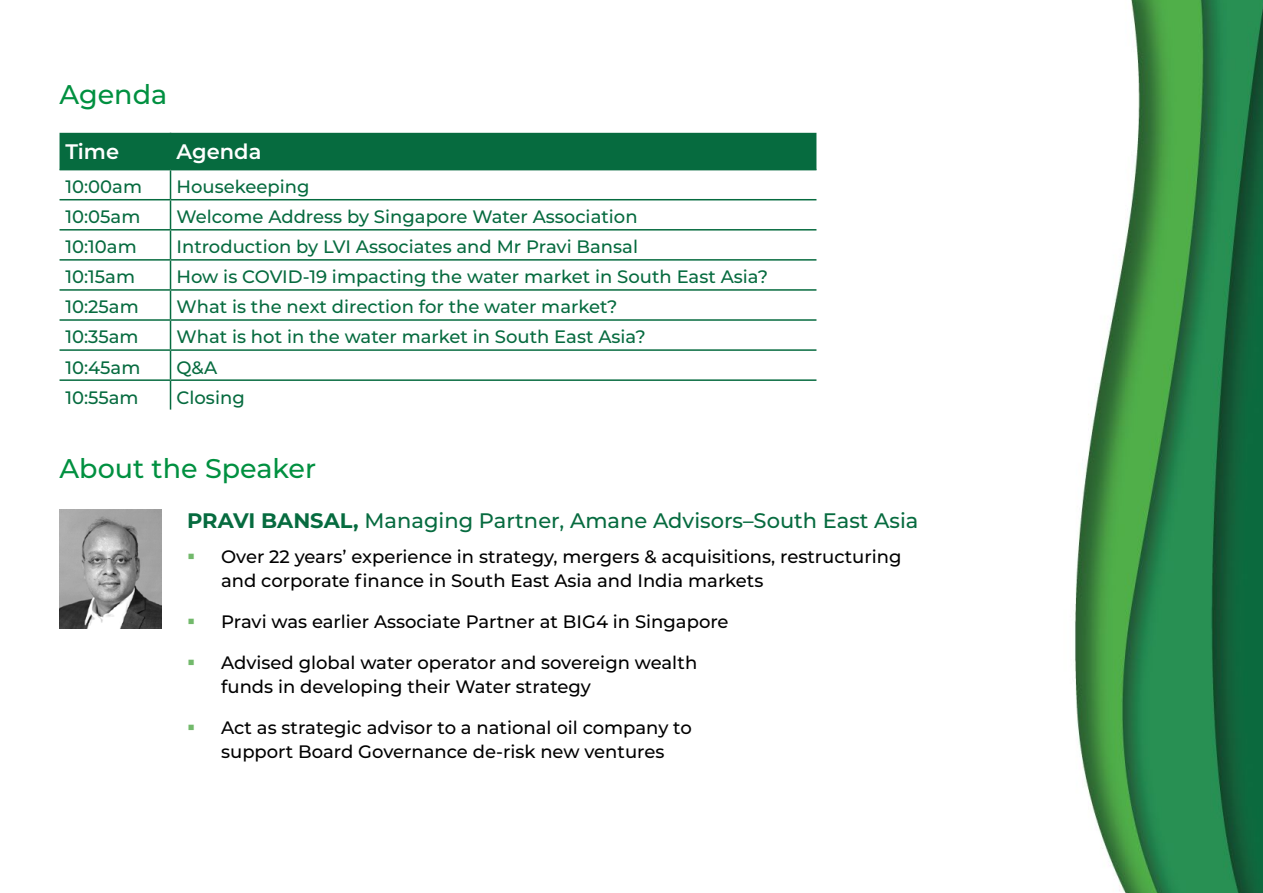
<style>
.page{position:relative;width:1263px;height:893px;background:#fff}
.page>*{position:absolute;margin:0;border:0;box-sizing:border-box;transform-origin:0 0}
.t1{font:500 27px "Montserrat";color:#009040}
.t2{font:500 21px "Montserrat";color:#066b3f}
.t3{font:600 21px "Montserrat";color:#fff}
.t4{font:500 18px/24px "Montserrat";color:#000}
.t5{font:500 18px "Montserrat";color:#066b3f}
.s1{font-weight:700}
.s2{color:#72b96b}
</style>
<div class="page">
<img style="left:59px;top:0;width:1204px;height:893px">
<svg style="left:60px;top:133px;width:756px;height:277px"></svg>
<img style="left:60px;top:510px;width:102px;height:118px">
<h1 class="t1" style="left:60px;top:75px;width:109px">Agenda</h1>
<p class="t3" style="left:66px;top:137px;width:55px">Time</p>
<p class="t3" style="left:177px;top:137px;width:86px">Agenda</p>
<p class="t5" style="left:66px;top:174px;width:78px">10:00am</p>
<p class="t5" style="left:176px;top:174px;width:135px">Housekeeping</p>
<p class="t5" style="left:66px;top:204px;width:76px">10:05am</p>
<p class="t5" style="left:176px;top:204px;width:463px">Welcome Address by Singapore Water Association</p>
<p class="t5" style="left:66px;top:234px;width:73px">10:10am</p>
<p class="t5" style="left:176px;top:234px;width:463px">Introduction by LVI Associates and Mr Pravi Bansal</p>
<p class="t5" style="left:66px;top:264px;width:71px">10:15am</p>
<p class="t5" style="left:176px;top:264px;width:593px">How is COVID-19 impacting the water market in South East Asia?</p>
<p class="t5" style="left:66px;top:294px;width:75px">10:25am</p>
<p class="t5" style="left:176px;top:294px;width:442px">What is the next direction for the water market?</p>
<p class="t5" style="left:66px;top:324px;width:74px">10:35am</p>
<p class="t5" style="left:176px;top:324px;width:471px">What is hot in the water market in South East Asia?</p>
<p class="t5" style="left:66px;top:355px;width:76px">10:45am</p>
<p class="t5" style="left:176px;top:355px;width:42px">Q&amp;A</p>
<p class="t5" style="left:66px;top:385px;width:75px">10:55am</p>
<p class="t5" style="left:176px;top:385px;width:70px">Closing</p>
<h1 class="t1" style="left:60px;top:450px;width:258px">About the Speaker</h1>
<p class="t2" style="left:187px;top:506px;width:733px"><span class="s1">PRAVI BANSAL,</span> Managing Partner, Amane Advisors–South East Asia</p>
<p class="t4" style="left:221px;top:543px;width:682px;text-indent:-34px"><span class="s2">▪</span> Over 22 years’ experience in strategy, mergers &amp; acquisitions, restructuring and corporate finance in South East Asia and India markets</p>
<p class="t4" style="left:187px;top:608px;width:543px"><span class="s2">▪</span> Pravi was earlier Associate Partner at BIG4 in Singapore</p>
<p class="t4" style="left:221px;top:649px;width:478px;text-indent:-34px"><span class="s2">▪</span> Advised global water operator and sovereign wealth funds in developing their Water strategy</p>
<p class="t4" style="left:187px;top:714px;width:506px;text-align:center"><span class="s2">▪</span> Act as strategic advisor to a national oil company to support Board Governance de-risk new ventures</p>
</div>
